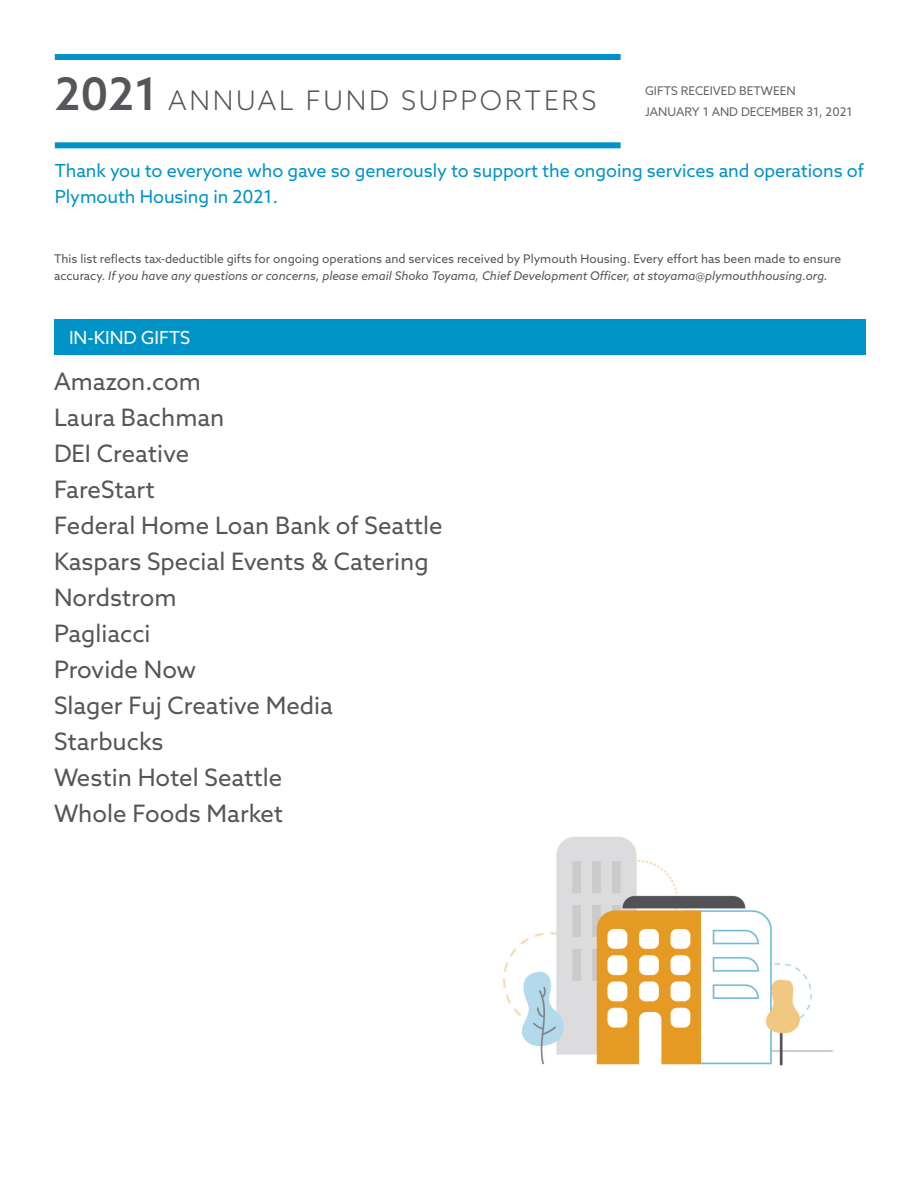
<style>
.page{position:relative;width:918px;height:1188px;background:#fff}
.page>*{position:absolute;margin:0;border:0;box-sizing:border-box;transform-origin:0 0}
.t1{font:300 27px "Azo Sans";letter-spacing:.1em;color:#54565a}
.t2{font:24px/36px "Azo Sans";color:#54565a}
.t3{font:18px/25.5px "Azo Sans";letter-spacing:-.005em;color:#0093c8}
.t4{font:18px "Azo Sans";color:#fff}
.t5{font:12px/16.5px "Azo Sans";color:#54565a}
.t6{font:12px "Azo Sans";color:#63656a}
.s1{font-weight:500;font-size:45px}
.s2{font-style:italic}
</style>
<div class="page">
<div style="left:54px;top:319px;width:811px;height:35px;background:#0093c8"></div>
<div style="left:55px;top:54px;width:566px;height:6px;background:#0093c8"></div>
<div style="left:55px;top:142px;width:566px;height:6px;background:#0093c8"></div>
<img style="left:503px;top:837px;width:330px;height:229px">
<h1 class="t1" style="left:55px;top:82px;width:543px"><span class="s1">2021</span> ANNUAL FUND SUPPORTERS</h1>
<p class="t6" style="left:645px;top:83px;width:152px">GIFTS RECEIVED BETWEEN</p>
<p class="t6" style="left:645px;top:104px;width:209px">JANUARY 1 AND DECEMBER 31, 2021</p>
<h3 class="t3" style="left:55px;top:158px;width:811px">Thank you to everyone who gave so generously to support the ongoing services and operations of<br>Plymouth Housing in 2021.</h3>
<p class="t5" style="left:54px;top:251px;width:789px">This list reflects tax-deductible gifts for ongoing operations and services received by Plymouth Housing. Every effort has been made to ensure accuracy. <span class="s2">If you have any questions or concerns, please email Shoko Toyama, Chief Development Officer, at stoyama@plymouthhousing.org.</span></p>
<h3 class="t4" style="left:69px;top:325px;width:123px">IN-KIND GIFTS</h3>
<h2 class="t2" style="left:54px;top:363px;width:390px">Amazon.com<br>Laura Bachman<br>DEI Creative<br>FareStart<br>Federal Home Loan Bank of Seattle<br>Kaspars Special Events &amp; Catering<br>Nordstrom<br>Pagliacci<br>Provide Now<br>Slager Fuj Creative Media<br>Starbucks<br>Westin Hotel Seattle<br>Whole Foods Market</h2>
</div>
